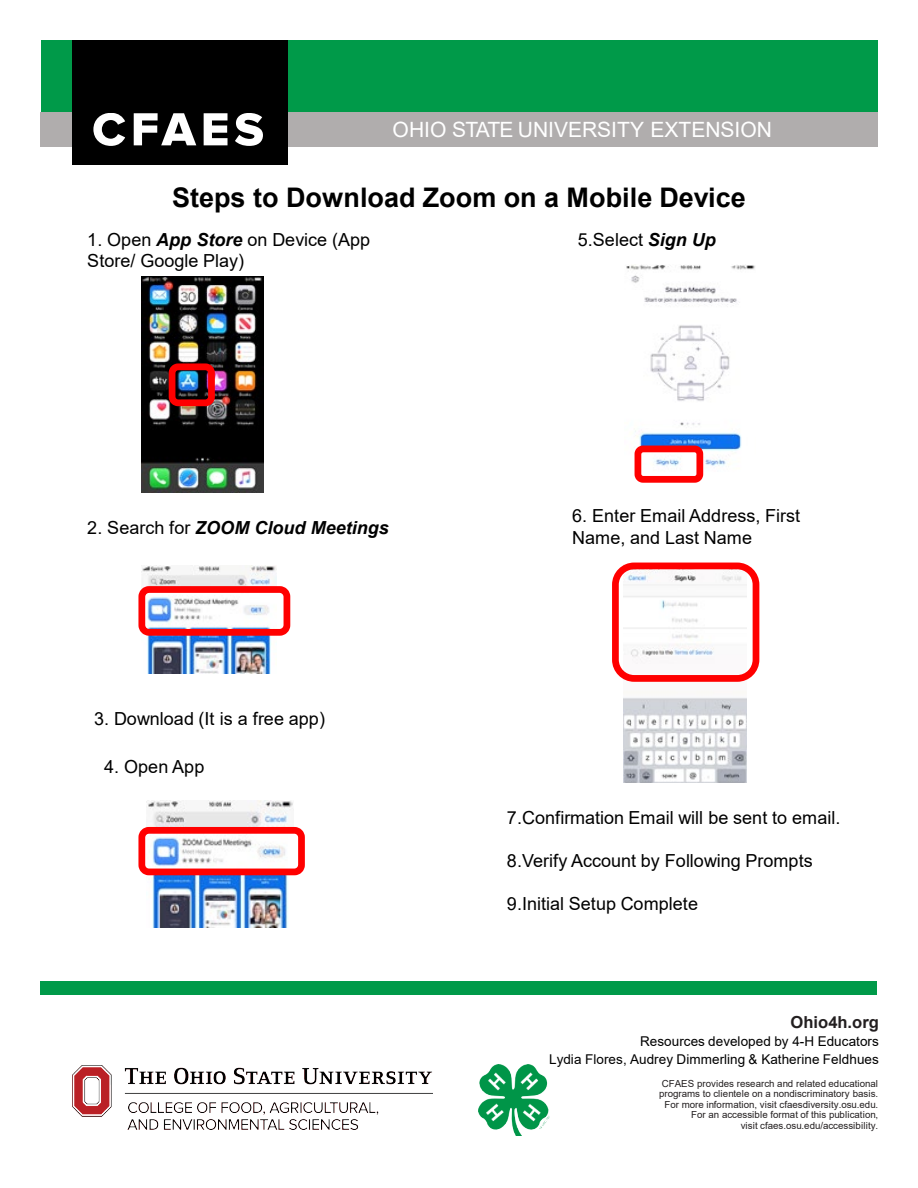
<style>
.page{position:relative;width:918px;height:1188px;background:#fff}
.page>*{position:absolute;margin:0;border:0;box-sizing:border-box;transform-origin:0 0}
.t1{font:700 27px "Arial";color:#000}
.t2{font:21px "Arial";color:#fff}
.t3{font:18px/21.6px "Arial";letter-spacing:.005em;color:#000}
.t4{font:italic 700 18px "Arial";color:#000}
.t5{font:700 16.5px "Arial";color:#231f20}
.t6{font:13.5px "Arial";letter-spacing:.005em;color:#000}
.t7{font:9.75px/10.5px "Arial";color:#231f20;text-align:right}
.s1{font-weight:700;font-style:italic}
.s2{font-weight:400;font-style:normal}
</style>
<div class="page">
<div style="left:41px;top:40px;width:836px;height:72px;background:#009a49"></div>
<div style="left:40px;top:981px;width:838px;height:14px;background:#009a49"></div>
<div style="left:40px;top:112px;width:837px;height:35px;background:#b0adad"></div>
<div style="left:72px;top:40px;width:215px;height:125px;background:#000"></div>
<img style="left:478px;top:1065px;width:71px;height:71px">
<img style="left:73px;top:1065px;width:359px;height:65px">
<svg style="left:93px;top:113px;width:32px;height:33px"></svg>
<svg style="left:134px;top:113px;width:62px;height:32px"></svg>
<svg style="left:204px;top:113px;width:24px;height:32px"></svg>
<svg style="left:235px;top:113px;width:28px;height:33px"></svg>
<img style="left:142px;top:277px;width:121px;height:216px">
<div style="left:169px;top:363px;width:46px;height:43px;border:7px solid #f00;border-radius:6px"></div>
<img style="left:626px;top:265px;width:129px;height:211px">
<div style="left:635px;top:446px;width:68px;height:37px;border:7px solid #f00;border-radius:5px"></div>
<img style="left:142px;top:565px;width:135px;height:108px">
<div style="left:138px;top:586px;width:152px;height:50px;border:7px solid #f00;border-radius:7px"></div>
<img style="left:624px;top:571px;width:122px;height:212px">
<div style="left:612px;top:563px;width:147px;height:119px;border:7px solid #f00;border-radius:19px"></div>
<img style="left:147px;top:800px;width:146px;height:128px">
<div style="left:138px;top:827px;width:167px;height:48px;border:7px solid #f00;border-radius:7px"></div>
<p class="t2" style="left:393px;top:116px;width:381px">OHIO STATE UNIVERSITY EXTENSION</p>
<p class="t1" style="left:172px;top:179px;width:575px">Steps to Download Zoom on a Mobile Device</p>
<p class="t3" style="left:87px;top:228px;width:284px">1. Open <span class="s1">App Store</span> on Device (App<br>Store/ Google Play)</p>
<p class="t3" style="left:578px;top:228px;width:140px">5.Select <span class="s1">Sign Up</span></p>
<p class="t4" style="left:87px;top:515px;width:303px"><span class="s2">2. Search for</span> ZOOM Cloud Meetings</p>
<p class="t3" style="left:572px;top:505px;width:229px">6. Enter Email Address, First<br>Name, and Last Name</p>
<p class="t3" style="left:94px;top:708px;width:232px">3. Download (It is a free app)</p>
<p class="t3" style="left:104px;top:756px;width:102px">4. Open App</p>
<p class="t3" style="left:507px;top:807px;width:335px">7.Confirmation Email will be sent to email.</p>
<p class="t3" style="left:507px;top:850px;width:307px">8.Verify Account by Following Prompts</p>
<p class="t3" style="left:507px;top:893px;width:193px">9.Initial Setup Complete</p>
<p class="t5" style="left:791px;top:1010px;width:90px">Ohio4h.org</p>
<p class="t6" style="left:640px;top:1032px;width:240px">Resources developed by 4-H Educators</p>
<p class="t6" style="left:549px;top:1050px;width:331px">Lydia Flores, Audrey Dimmerling &amp; Katherine Feldhues</p>
<p class="t7" style="left:659px;top:1078px;width:221px">CFAES provides research and related educational programs to clientele on a nondiscriminatory basis.<br>For more information, visit cfaesdiversity.osu.edu.<br>For an accessible format of this publication,<br>visit cfaes.osu.edu/accessibility.</p>
</div>
